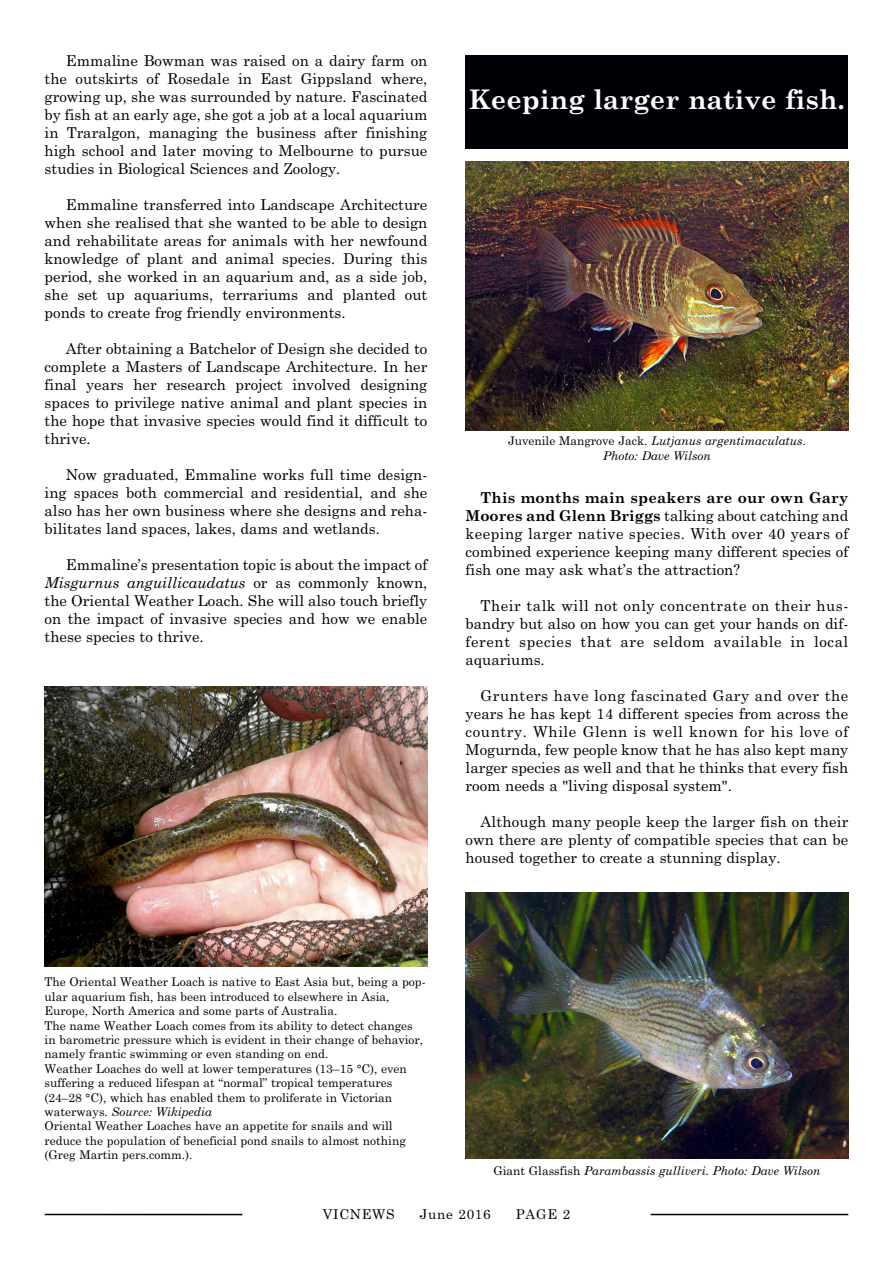
<style>
.page{position:relative;width:893px;height:1263px;background:#fff}
.page>*{position:absolute;margin:0;border:0;box-sizing:border-box;transform-origin:0 0}
.t1{font:700 27px "Century Schoolbook";color:#fff}
.t2{font:15px/18px "Century Schoolbook";color:#000006;text-align:justify}
.t3{font:13.5px "Century Schoolbook";letter-spacing:.055em;color:#000006}
.t4{font:12px/14.4px "Century Schoolbook";color:#000006}
.t5{font:italic 12px/14.4px "Century Schoolbook";color:#000006;text-align:center}
.s1{font-style:italic}
.s2{font-style:normal}
.s3{font-weight:700}
</style>
<div class="page">
<hr style="left:45px;top:1214px;width:197px;height:1px;background:#000006">
<hr style="left:651px;top:1214px;width:197px;height:1px;background:#000006">
<img style="left:466px;top:892px;width:382px;height:266px">
<img style="left:45px;top:687px;width:382px;height:280px">
<div style="left:466px;top:55px;width:382px;height:94px;background:#000006"></div>
<img style="left:466px;top:162px;width:382px;height:269px">
<p class="t2" style="left:45px;top:52px;width:384px;text-indent:21px">Emmaline Bowman was raised on a dairy farm on the outskirts of Rosedale in East Gippsland where, growing up, she was surrounded by nature. Fascinated by fish at an early age, she got a job at a local aquarium in Traralgon, managing the business after finishing high school and later moving to Melbourne to pursue studies in Biological Sciences and Zoology.</p>
<p class="t2" style="left:45px;top:196px;width:384px;text-indent:21px">Emmaline transferred into Landscape Architecture when she realised that she wanted to be able to design and rehabilitate areas for animals with her newfound knowledge of plant and animal species. During this period, she worked in an aquarium and, as a side job, she set up aquariums, terrariums and planted out ponds to create frog friendly environments.</p>
<p class="t2" style="left:45px;top:340px;width:384px;text-indent:21px">After obtaining a Batchelor of Design she decided to complete a Masters of Landscape Architecture. In her final years her research project involved designing spaces to privilege native animal and plant species in the hope that invasive species would find it difficult to thrive.</p>
<p class="t2" style="left:45px;top:466px;width:384px;text-indent:21px">Now graduated, Emmaline works full time design&shy;ing spaces both commercial and residential, and she also has her own business where she designs and reha&shy;bilitates land spaces, lakes, dams and wetlands.</p>
<p class="t2" style="left:45px;top:556px;width:384px;text-indent:21px">Emmaline’s presentation topic is about the impact of <span class="s1">Misgurnus anguillicaudatus</span> or as commonly known, the Oriental Weather Loach. She will also touch briefly on the impact of invasive species and how we enable these species to thrive.</p>
<h1 class="t1" style="left:469px;top:84px;width:378px">Keeping larger native fish.</h1>
<p class="t5" style="left:508px;top:434px;width:299px"><span class="s2">Juvenile Mangrove Jack.</span> Lutjanus argentimaculatus<span class="s2">.<br></span>Photo: Dave Wilson</p>
<p class="t2" style="left:466px;top:489px;width:384px;text-indent:15px"><span class="s3">This months main speakers are our own Gary Moores and Glenn Briggs</span> talking about catching and keeping larger native species. With over 40 years of combined experience keeping many different species of fish one may ask what’s the attraction?</p>
<p class="t2" style="left:466px;top:597px;width:384px;text-indent:15px">Their talk will not only concentrate on their hus&shy;bandry but also on how you can get your hands on dif&shy;ferent species that are seldom available in local aquariums.</p>
<p class="t2" style="left:466px;top:687px;width:384px;text-indent:15px">Grunters have long fascinated Gary and over the years he has kept 14 different species from across the country. While Glenn is well known for his love of Mogurnda, few people know that he has also kept many larger species as well and that he thinks that every fish room needs a "living disposal system".</p>
<p class="t2" style="left:466px;top:813px;width:384px;text-indent:15px">Although many people keep the larger fish on their own there are plenty of compatible species that can be housed together to create a stunning display.</p>
<p class="t4" style="left:45px;top:975px;width:383px">The Oriental Weather Loach is native to East Asia but, being a pop&shy;ular aquarium fish, has been introduced to elsewhere in Asia, Europe, North America and some parts of Australia.<br>The name Weather Loach comes from its ability to detect changes in barometric pressure which is evident in their change of behavior, namely frantic swimming or even standing on end.<br>Weather Loaches do well at lower temperatures (13–15 °C), even suffering a reduced lifespan at “normal” tropical temperatures (24–28 °C), which has enabled them to proliferate in Victorian waterways. <span class="s1">Source: Wikipedia<br></span>Oriental Weather Loaches have an appetite for snails and will reduce the population of beneficial pond snails to almost nothing (Greg Martin pers.comm.).</p>
<p class="t5" style="left:493px;top:1163px;width:329px"><span class="s2">Giant Glassfish</span> Parambassis gulliveri. Photo: Dave Wilson</p>
<p class="t3" style="left:323px;top:1206px;width:74px">VICNEWS</p>
<p class="t3" style="left:420px;top:1206px;width:72px">June 2016</p>
<p class="t3" style="left:516px;top:1206px;width:56px">PAGE 2</p>
</div>
